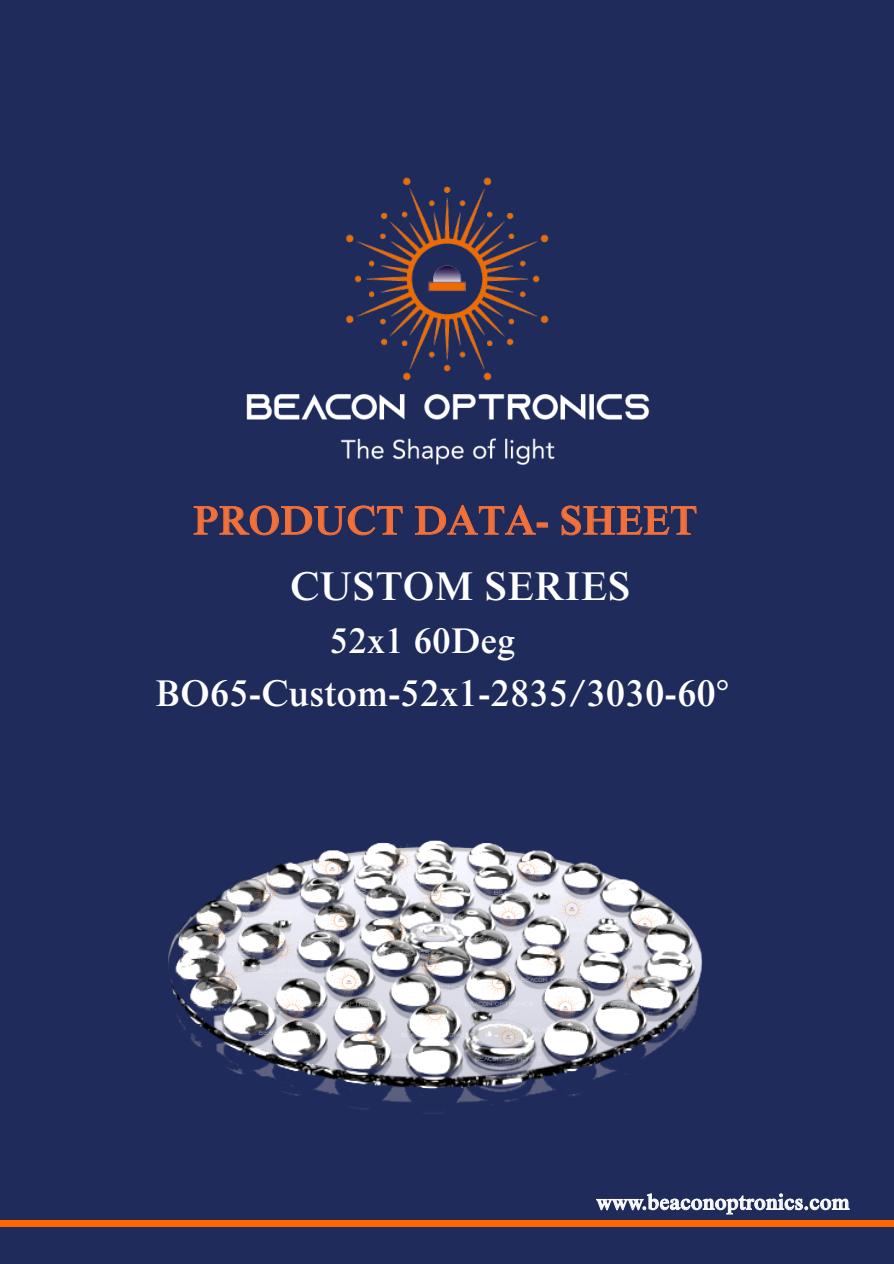
<style>
.page{position:relative;width:894px;height:1264px;background:#fff}
.page>*{position:absolute;margin:0;border:0;box-sizing:border-box;transform-origin:0 0}
.t1{font:500 40.5px "Times NRMT Pro";color:#f27039}
.t2{font:500 40.5px "Times NRMT Pro";color:#fff}
.t3{font:500 37.5px "Times NRMT Pro";color:#fff}
.t4{font:500 36px "Times NRMT Pro";color:#fff}
.t5{font:500 21.75px "Times NRMT Pro";color:#fff}
</style>
<div class="page">
<div style="left:0;top:0;width:893px;height:1263px;background:#1f2b5b"></div>
<svg style="left:193px;top:506px;width:210px;height:29px"></svg>
<svg style="left:414px;top:508px;width:122px;height:27px"></svg>
<svg style="left:561px;top:506px;width:135px;height:29px"></svg>
<img style="left:206px;top:177px;width:477px;height:331px">
<img style="left:0;top:840px;width:893px;height:387px">
<img style="left:380px;top:907px;width:54px;height:51px">
<img style="left:514px;top:947px;width:79px;height:37px">
<img style="left:394px;top:870px;width:79px;height:62px">
<img style="left:252px;top:987px;width:79px;height:62px">
<img style="left:187px;top:969px;width:79px;height:49px">
<img style="left:176px;top:907px;width:65px;height:62px">
<img style="left:241px;top:930px;width:68px;height:57px">
<img style="left:309px;top:958px;width:79px;height:62px">
<img style="left:301px;top:899px;width:79px;height:59px">
<img style="left:227px;top:868px;width:79px;height:62px">
<img style="left:292px;top:845px;width:79px;height:62px">
<img style="left:388px;top:942px;width:80px;height:61px">
<img style="left:459px;top:958px;width:79px;height:55px">
<img style="left:547px;top:885px;width:64px;height:62px">
<img style="left:487px;top:848px;width:80px;height:61px">
<img style="left:468px;top:894px;width:79px;height:62px">
<img style="left:361px;top:840px;width:79px;height:59px">
<img style="left:331px;top:1010px;width:80px;height:62px">
<img style="left:395px;top:989px;width:79px;height:62px">
<img style="left:468px;top:1013px;width:79px;height:62px">
<img style="left:525px;top:984px;width:79px;height:62px">
<img style="left:593px;top:960px;width:80px;height:62px">
<img style="left:604px;top:901px;width:80px;height:62px">
<p class="t1" style="left:193px;top:496px;width:506px">PRODUCT DATA- SHEET</p>
<p class="t2" style="left:290px;top:561px;width:342px">CUSTOM SERIES</p>
<p class="t4" style="left:329px;top:618px;width:187px">52x1 60Deg</p>
<p class="t3" style="left:155px;top:671px;width:575px">BO65-Custom-52x1-2835/3030-60°</p>
<p class="t5" style="left:596px;top:1188px;width:254px">www.beaconoptronics.com</p>
</div>
